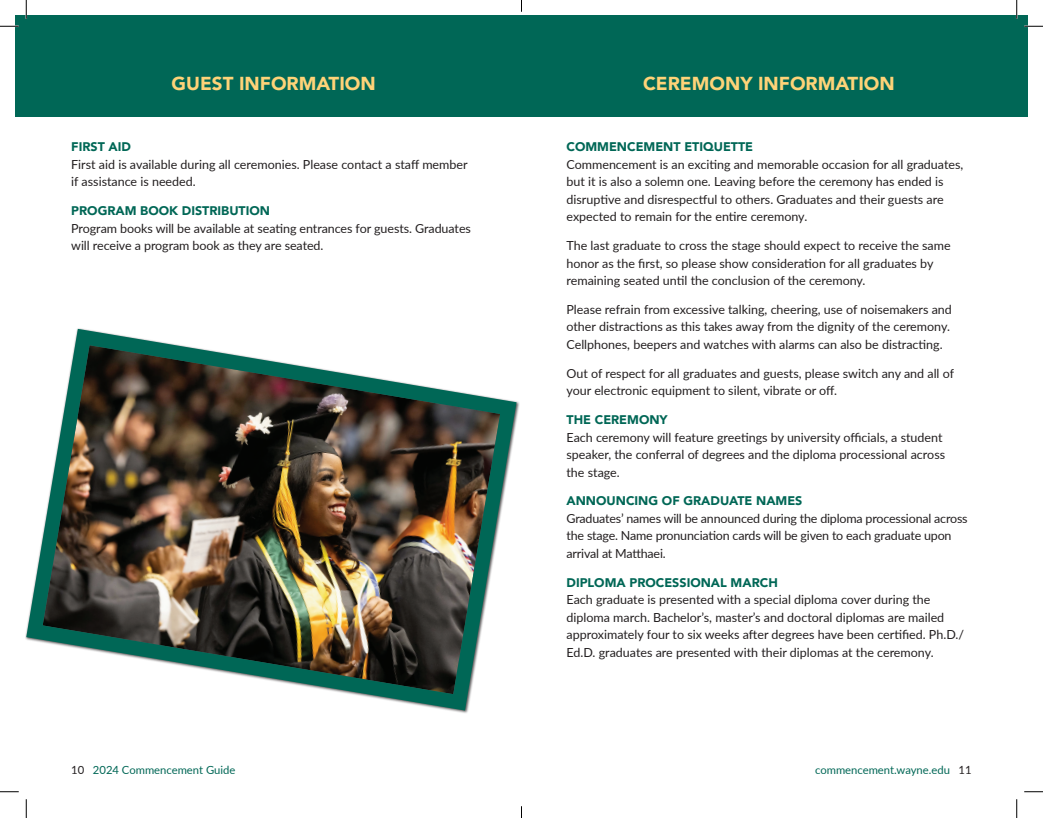
<style>
.page{position:relative;width:1043px;height:818px;background:#fff}
.page>*{position:absolute;margin:0;border:0;box-sizing:border-box;transform-origin:0 0}
.t1{font:900 18.75px "Avenir";color:#fed378}
.t2{font:12.5px/17.5px "Lato";color:#231f20}
.t3{font:900 12.5px "Avenir";color:#006756}
.t4{font:11.25px "Lato";color:#006756}
.s1{color:#231f20}
</style>
<div class="page">
<div style="left:15px;top:15px;width:506px;height:101px;background:#006756"></div>
<div style="left:521px;top:15px;width:507px;height:101px;background:#006756"></div>
<img style="left:25px;top:328px;width:495px;height:385px">
<svg style="left:0;top:25px;width:19px;height:2px"></svg>
<svg style="left:1024px;top:25px;width:18px;height:2px"></svg>
<svg style="left:0;top:791px;width:19px;height:1px"></svg>
<svg style="left:1024px;top:791px;width:18px;height:1px"></svg>
<svg style="left:25px;top:0;width:2px;height:19px"></svg>
<svg style="left:25px;top:799px;width:2px;height:19px"></svg>
<svg style="left:1015px;top:0;width:2px;height:19px"></svg>
<svg style="left:1016px;top:799px;width:1px;height:19px"></svg>
<svg style="left:521px;top:806px;width:1px;height:12px"></svg>
<p class="t1" style="left:172px;top:67px;width:206px">GUEST INFORMATION</p>
<p class="t3" style="left:71px;top:136px;width:61px">FIRST AID</p>
<p class="t2" style="left:71px;top:155px;width:398px">First aid is available during all ceremonies. Please contact a staff member if assistance is needed.</p>
<p class="t3" style="left:71px;top:200px;width:200px">PROGRAM BOOK DISTRIBUTION</p>
<p class="t2" style="left:71px;top:219px;width:401px">Program books will be available at seating entrances for guests. Graduates will receive a program book as they are seated.</p>
<p class="t1" style="left:643px;top:67px;width:253px">CEREMONY INFORMATION</p>
<p class="t3" style="left:566px;top:136px;width:188px">COMMENCEMENT ETIQUETTE</p>
<p class="t2" style="left:566px;top:155px;width:398px">Commencement is an exciting and memorable occasion for all graduates, but it is also a solemn one. Leaving before the ceremony has ended is disruptive and disrespectful to others. Graduates and their guests are expected to remain for the entire ceremony.</p>
<p class="t2" style="left:566px;top:236px;width:385px">The last graduate to cross the stage should expect to receive the same honor as the first, so please show consideration for all graduates by remaining seated until the conclusion of the ceremony.</p>
<p class="t2" style="left:566px;top:300px;width:387px">Please refrain from excessive talking, cheering, use of noisemakers and other distractions as this takes away from the dignity of the ceremony.<br>Cellphones, beepers and watches with alarms can also be distracting.</p>
<p class="t2" style="left:566px;top:364px;width:389px">Out of respect for all graduates and guests, please switch any and all of your electronic equipment to silent, vibrate or off.</p>
<p class="t3" style="left:566px;top:409px;width:103px">THE CEREMONY</p>
<p class="t2" style="left:566px;top:427px;width:380px">Each ceremony will feature greetings by university officials, a student speaker, the conferral of degrees and the diploma processional across the stage.</p>
<p class="t3" style="left:566px;top:490px;width:237px">ANNOUNCING OF GRADUATE NAMES</p>
<p class="t2" style="left:566px;top:509px;width:403px">Graduates’ names will be announced during the diploma processional across the stage. Name pronunciation cards will be given to each graduate upon arrival at Matthaei.</p>
<p class="t3" style="left:566px;top:571px;width:213px">DIPLOMA PROCESSIONAL MARCH</p>
<p class="t2" style="left:566px;top:590px;width:399px">Each graduate is presented with a special diploma cover during the diploma march. Bachelor’s, master’s and doctoral diplomas are mailed approximately four to six weeks after degrees have been certified. Ph.D./ Ed.D. graduates are presented with their diplomas at the ceremony.</p>
<p class="t4" style="left:71px;top:761px;width:166px"><span class="s1">10</span> 2024 Commencement Guide</p>
<p class="t4" style="left:815px;top:761px;width:158px">commencement.wayne.edu <span class="s1">11</span></p>
</div>
